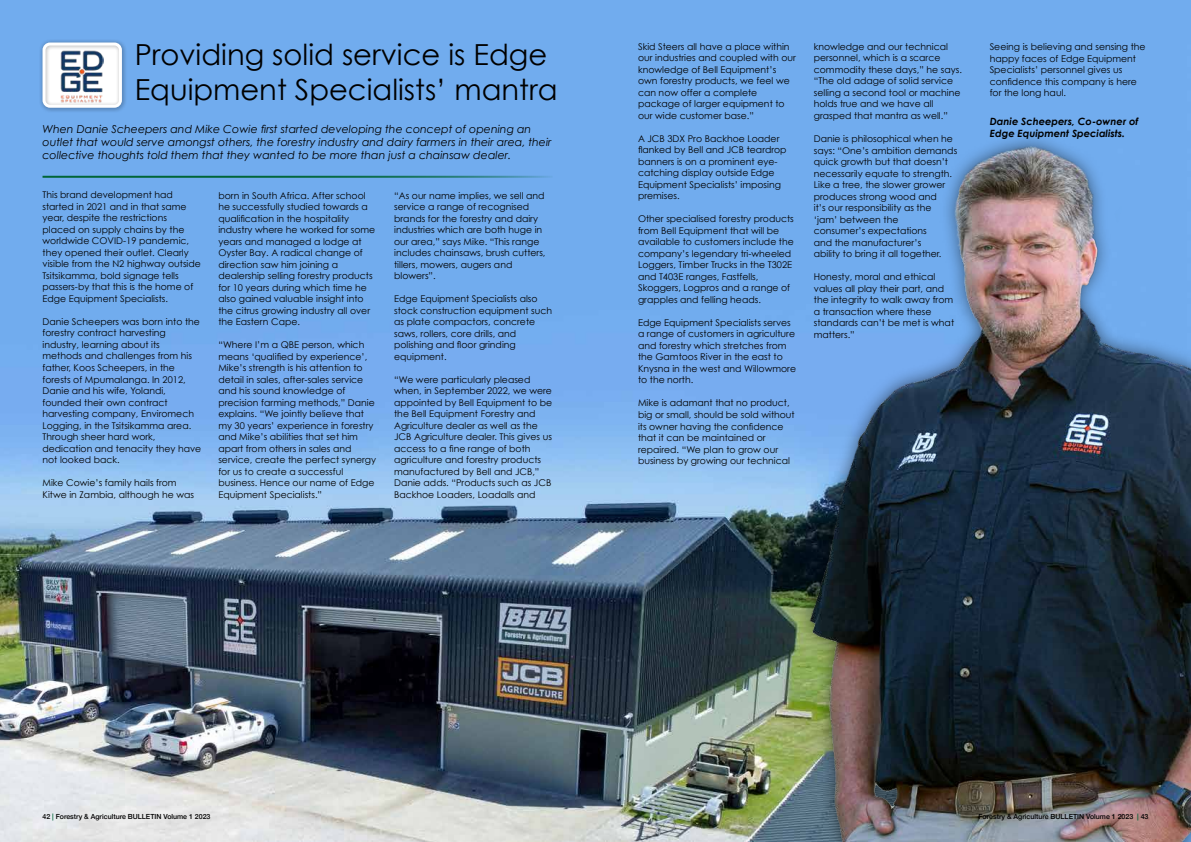
<style>
.page{position:relative;width:1191px;height:842px;background:#fff}
.page>*{position:absolute;margin:0;border:0;box-sizing:border-box;transform-origin:0 0}
.t1{font:29px/35px "Century Gothic";color:#000}
.t2{font:italic 11px/13px "Century Gothic";color:#000}
.t3{font:italic 700 10px/12px "Century Gothic";color:#000}
.t4{font:9.3px/11.5px "Century Gothic";color:#000}
.t5{font:500 7px "Helvetica Neue";color:#000}
.t6{font:300 7px "Helvetica Neue";color:#000}
.s1{color:#006537}
.s2{font-weight:400}
</style>
<div class="page">
<img style="left:0;top:0;width:1191px;height:842px">
<hr style="left:43px;top:176px;width:510px;height:2px;background:#006537">
<div style="left:39px;top:39px;width:89px;height:74px;background:#000;opacity:.4"></div>
<div style="left:43px;top:43px;width:79px;height:65px;border:3px solid #fff;border-radius:6px"></div>
<img style="left:765px;top:91px;width:426px;height:751px">
<h1 class="t1" style="left:135px;top:36px;width:424px">Providing solid service is Edge<br>Equipment Specialists’ mantra</h1>
<p class="t2" style="left:43px;top:123px;width:510px">When Danie Scheepers and Mike Cowie first started developing the concept of opening an outlet that would serve amongst others, the forestry industry and dairy farmers in their area, their collective thoughts told them that they wanted to be more than just a chainsaw dealer.</p>
<p class="t4" style="left:43px;top:189px;width:160px">This brand development had started in 2021 and in that same year, despite the restrictions placed on supply chains by the worldwide COVID-19 pandemic, they opened their outlet. Clearly visible from the N2 highway outside<br>Tsitsikamma, bold signage tells passers-by that this is the home of<br>Edge Equipment Specialists.</p>
<p class="t4" style="left:43px;top:316px;width:160px">Danie Scheepers was born into the forestry contract harvesting industry, learning about its methods and challenges from his father, Koos Scheepers, in the forests of Mpumalanga. In 2012,<br>Danie and his wife, Yolandi, founded their own contract harvesting company, Enviromech<br>Logging, in the Tsitsikamma area.<br>Through sheer hard work, dedication and tenacity they have not looked back.</p>
<p class="t4" style="left:43px;top:477px;width:153px">Mike Cowie’s family hails from<br>Kitwe in Zambia, although he was</p>
<p class="t4" style="left:218px;top:189px;width:158px">born in South Africa. After school he successfully studied towards a qualification in the hospitality industry where he worked for some years and managed a lodge at<br>Oyster Bay. A radical change of direction saw him joining a dealership selling forestry products for 10 years during which time he also gained valuable insight into the citrus growing industry all over the Eastern Cape.</p>
<p class="t4" style="left:218px;top:339px;width:159px">“Where I’m a QBE person, which means ‘qualified by experience’,<br>Mike’s strength is his attention to detail in sales, after-sales service and his sound knowledge of precision farming methods,” Danie explains. “We jointly believe that my 30 years’ experience in forestry and Mike’s abilities that set him apart from others in sales and service, create the perfect synergy for us to create a successful business. Hence our name of Edge<br>Equipment Specialists.”</p>
<p class="t4" style="left:394px;top:189px;width:153px">“As our name implies, we sell and service a range of recognised brands for the forestry and dairy industries which are both huge in our area,” says Mike. “This range includes chainsaws, brush cutters, tillers, mowers, augers and blowers”.</p>
<p class="t4" style="left:394px;top:293px;width:159px">Edge Equipment Specialists also stock construction equipment such as plate compactors, concrete saws, rollers, core drills, and polishing and floor grinding equipment.</p>
<p class="t4" style="left:394px;top:373px;width:159px">“We were particularly pleased when, in September 2022, we were appointed by Bell Equipment to be the Bell Equipment Forestry and<br>Agriculture dealer as well as the<br>JCB Agriculture dealer. This gives us access to a fine range of both agriculture and forestry products manufactured by Bell and JCB,”<br>Danie adds. “Products such as JCB<br>Backhoe Loaders, Loadalls and</p>
<p class="t4" style="left:638px;top:41px;width:159px">Skid Steers all have a place within our industries and coupled with our knowledge of Bell Equipment’s own forestry products, we feel we can now offer a complete package of larger equipment to our wide customer base.”</p>
<p class="t4" style="left:638px;top:133px;width:150px">A JCB 3DX Pro Backhoe Loader flanked by Bell and JCB teardrop banners is on a prominent eye&shy;catching display outside Edge<br>Equipment Specialists’ imposing premises.</p>
<p class="t4" style="left:638px;top:213px;width:157px">Other specialised forestry products from Bell Equipment that will be available to customers include the company’s legendary tri-wheeled Loggers, Timber Trucks in the T302E and T403E ranges, Fastfells, Skoggers, Logpros and a range of grapples and felling heads.</p>
<p class="t4" style="left:638px;top:317px;width:160px">Edge Equipment Specialists serves a range of customers in agriculture and forestry which stretches from the Gamtoos River in the east to<br>Knysna in the west and Willowmore to the north.</p>
<p class="t4" style="left:638px;top:397px;width:158px">Mike is adamant that no product, big or small, should be sold without its owner having the confidence that it can be maintained or repaired. “We plan to grow our business by growing our technical</p>
<p class="t4" style="left:814px;top:41px;width:150px">knowledge and our technical personnel, which is a scarce commodity these days,” he says. “The old adage of solid service selling a second tool or machine holds true and we have all grasped that mantra as well.”</p>
<p class="t4" style="left:814px;top:133px;width:145px">Danie is philosophical when he says: “One’s ambition demands quick growth but that doesn’t necessarily equate to strength.<br>Like a tree, the slower grower produces strong wood and<br>it’s our responsibility as the ‘jam’ between the<br>consumer’s expectations<br>and the manufacturer’s<br>ability to bring it all together.</p>
<p class="t4" style="left:814px;top:271px;width:142px">Honesty, moral and ethical values all play their part, and the integrity to walk away from a transaction where these standards can’t be met is what matters.”</p>
<p class="t4" style="left:989px;top:41px;width:157px">Seeing is believing and sensing the happy faces of Edge Equipment<br>Specialists’ personnel gives us confidence this company is here for the long haul.</p>
<p class="t3" style="left:990px;top:115px;width:150px">Danie Scheepers, Co-owner of<br>Edge Equipment Specialists.</p>
<p class="t5" style="left:43px;top:811px;width:169px">42 <span class="s1">|</span> Forestry &amp; Agriculture BULLETIN Volume 1 2023</p>
<p class="t5" style="left:978px;top:811px;width:171px">Forestry &amp; Agriculture BULLETIN Volume 1 2023 <span class="s1">|</span> 43</p>
<p class="t6" style="left:65px;top:811px;width:138px">estry &amp; Agriculture <span class="s2">BULLETIN</span> Volume 1 20 3</p>
<p class="t6" style="left:986px;top:811px;width:112px">Forestry &amp; Agriculture <span class="s2">BULLETIN</span> Vol</p>
</div>
